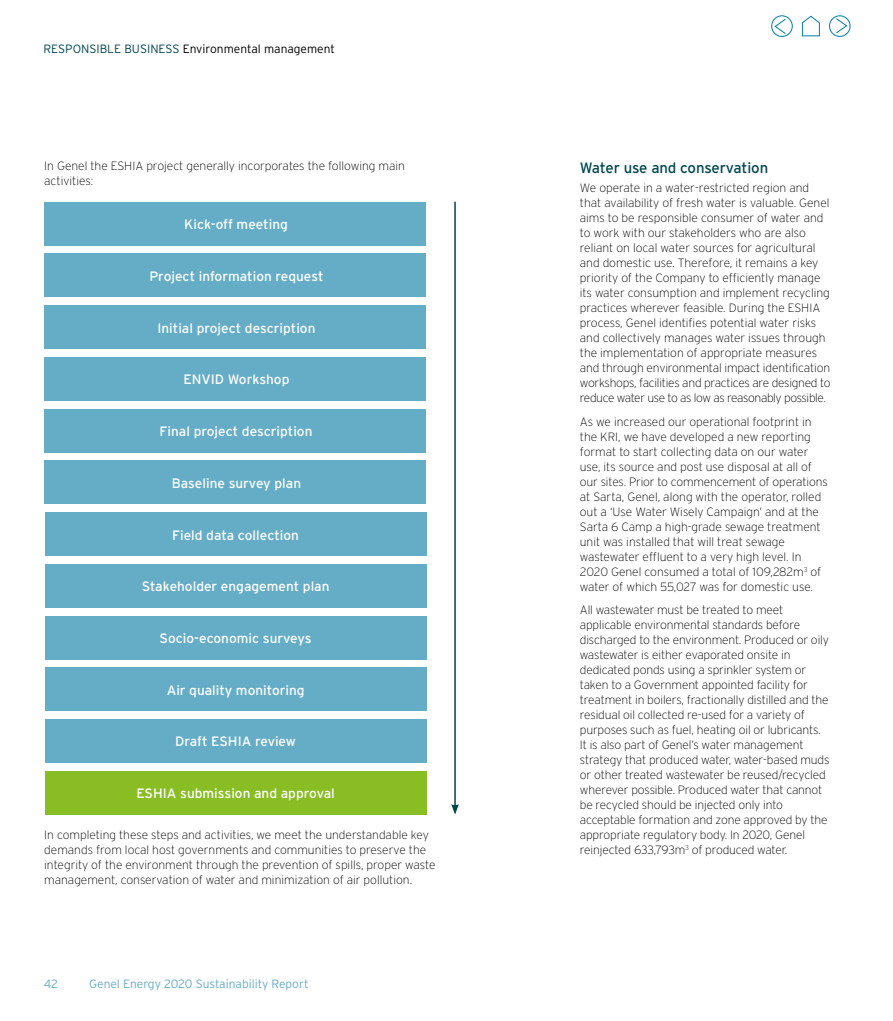
<style>
.page{position:relative;width:893px;height:1021px;background:#fff}
.page>*{position:absolute;margin:0;border:0;box-sizing:border-box;transform-origin:0 0}
.t1{font:15px "Interstate";letter-spacing:-.01em;color:#004750}
.t2{font:13.65px "Interstate";color:#fff}
.t3{font:200 12px/15px "Interstate";letter-spacing:-.01em;color:#000}
.t4{font:300 12px "Interstate";color:#000}
.t5{font:300 12px "Interstate";color:#65adc7}
.s1{color:#004750}
</style>
<div class="page">
<div style="left:44px;top:202px;width:382px;height:44px;background:#65adc7"></div>
<div style="left:45px;top:253px;width:381px;height:44px;background:#65adc7"></div>
<div style="left:45px;top:305px;width:381px;height:44px;background:#65adc7"></div>
<div style="left:45px;top:357px;width:381px;height:44px;background:#65adc7"></div>
<div style="left:44px;top:408px;width:382px;height:44px;background:#65adc7"></div>
<div style="left:45px;top:460px;width:381px;height:44px;background:#65adc7"></div>
<div style="left:45px;top:512px;width:382px;height:44px;background:#65adc7"></div>
<div style="left:45px;top:564px;width:382px;height:43px;background:#65adc7"></div>
<div style="left:45px;top:615px;width:382px;height:44px;background:#65adc7"></div>
<div style="left:45px;top:667px;width:382px;height:44px;background:#65adc7"></div>
<div style="left:45px;top:719px;width:382px;height:44px;background:#65adc7"></div>
<div style="left:45px;top:770px;width:382px;height:44px;background:#89bd24"></div>
<hr style="left:454px;top:202px;width:2px;height:604px;background:#004750">
<svg style="left:451px;top:804px;width:8px;height:10px"></svg>
<svg style="left:829px;top:16px;width:21px;height:20px"></svg>
<div style="left:829px;top:15px;width:21px;height:22px;border:1px solid #0080a4;border-radius:50%"></div>
<svg style="left:835px;top:18px;width:13px;height:16px"></svg>
<svg style="left:772px;top:16px;width:20px;height:20px"></svg>
<div style="left:771px;top:15px;width:22px;height:22px;border:1px solid #0080a4;border-radius:50%"></div>
<svg style="left:774px;top:18px;width:12px;height:17px"></svg>
<svg style="left:802px;top:15px;width:18px;height:22px"></svg>
<p class="t4" style="left:43px;top:42px;width:293px"><span class="s1">RESPONSIBLE BUSINESS</span> Environmental management</p>
<p class="t3" style="left:44px;top:158px;width:362px">In Genel the ESHIA project generally incorporates the following main activities:</p>
<p class="t2" style="left:184px;top:217px;width:105px">Kick-off meeting</p>
<p class="t2" style="left:149px;top:268px;width:176px">Project information request</p>
<p class="t2" style="left:157px;top:320px;width:160px">Initial project description</p>
<p class="t2" style="left:183px;top:372px;width:108px">ENVID Workshop</p>
<p class="t2" style="left:160px;top:423px;width:154px">Final project description</p>
<p class="t2" style="left:172px;top:475px;width:131px">Baseline survey plan</p>
<p class="t2" style="left:172px;top:527px;width:128px">Field data collection</p>
<p class="t2" style="left:142px;top:579px;width:189px">Stakeholder engagement plan</p>
<p class="t2" style="left:160px;top:630px;width:153px">Socio-economic surveys</p>
<p class="t2" style="left:167px;top:682px;width:139px">Air quality monitoring</p>
<p class="t2" style="left:175px;top:734px;width:122px">Draft ESHIA review</p>
<p class="t2" style="left:136px;top:785px;width:200px">ESHIA submission and approval</p>
<p class="t3" style="left:44px;top:827px;width:393px">In completing these steps and activities, we meet the understandable key demands from local host governments and communities to preserve the integrity of the environment through the prevention of spills, proper waste management, conservation of water and minimization of air pollution.</p>
<p class="t5" style="left:44px;top:977px;width:16px">42</p>
<p class="t5" style="left:89px;top:977px;width:221px">Genel Energy 2020 Sustainability Report</p>
<p class="t1" style="left:580px;top:159px;width:190px">Water use and conservation</p>
<p class="t3" style="left:580px;top:180px;width:252px">We operate in a water-restricted region and that availability of fresh water is valuable. Genel aims to be responsible consumer of water and to work with our stakeholders who are also reliant on local water sources for agricultural and domestic use. Therefore, it remains a key priority of the Company to efficiently manage its water consumption and implement recycling practices wherever feasible. During the ESHIA process, Genel identifies potential water risks and collectively manages water issues through the implementation of appropriate measures and through environmental impact identification workshops, facilities and practices are designed to reduce water use to as low as reasonably possible.</p>
<p class="t3" style="left:580px;top:414px;width:250px">As we increased our operational footprint in the KRI, we have developed a new reporting format to start collecting data on our water use, its source and post use disposal at all of our sites. Prior to commencement of operations at Sarta, Genel, along with the operator, rolled out a ‘Use Water Wisely Campaign’ and at the Sarta 6 Camp a high-grade sewage treatment unit was installed that will treat sewage wastewater effluent to a very high level. In 2020 Genel consumed a total of 109,282m<sup>3</sup> of water of which 55,027 was for domestic use.</p>
<p class="t3" style="left:580px;top:602px;width:251px">All wastewater must be treated to meet applicable environmental standards before discharged to the environment. Produced or oily wastewater is either evaporated onsite in dedicated ponds using a sprinkler system or taken to a Government appointed facility for treatment in boilers, fractionally distilled and the residual oil collected re-used for a variety of purposes such as fuel, heating oil or lubricants.<br>It is also part of Genel’s water management strategy that produced water, water-based muds or other treated wastewater be reused/recycled wherever possible. Produced water that cannot be recycled should be injected only into acceptable formation and zone approved by the appropriate regulatory body. In 2020, Genel reinjected 633,793m<sup>3</sup> of produced water.</p>
</div>
